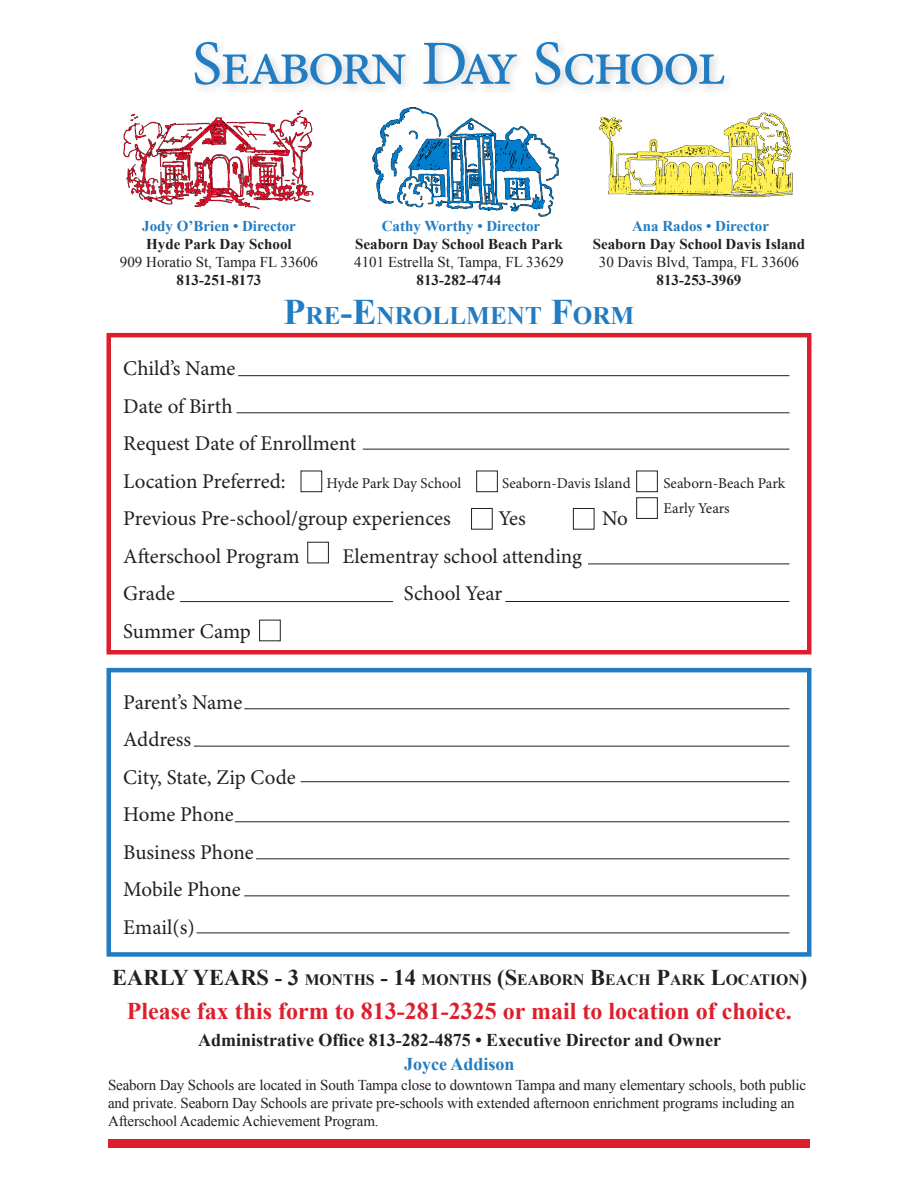
<style>
.page{position:relative;width:918px;height:1188px;background:#fff}
.page>*{position:absolute;margin:0;border:0;box-sizing:border-box;transform-origin:0 0}
.t1{font:63px "Minion Pro";letter-spacing:-.05em;color:#227cc1}
.t2{font:700 25.2px "Times New Roman";color:#227cc1}
.t3{font:700 24px "Times New Roman";color:#dd1e2c}
.t4{font:21px "Minion Pro";letter-spacing:-.005em;color:#231f20}
.t5{font:700 18px "Times New Roman";color:#231f20}
.t6{font:700 18px "Times New Roman";color:#227cc1}
.t7{font:700 15.75px "Times New Roman";color:#231f20}
.t8{font:15px/18px "Times New Roman";letter-spacing:-.01em;color:#231f20}
.t9{font:700 15px "Times New Roman";color:#231f20}
.t10{font:15px "Minion Pro";letter-spacing:.005em;color:#231f20}
.t11{font:700 15px "Times New Roman";color:#227cc1}
.s1{font-size:36px}
.s2{font-size:22.5px}
</style>
<div class="page">
<div style="left:106px;top:668px;width:706px;height:289px;border:4px solid #227cc1"></div>
<div style="left:190px;top:37px;width:545px;height:59px;background:#231f20;opacity:.2"></div>
<img style="left:123px;top:110px;width:191px;height:100px">
<img style="left:372px;top:107px;width:186px;height:113px">
<img style="left:599px;top:112px;width:194px;height:86px">
<div style="left:109px;top:1140px;width:701px;height:8px;background:#dd1e2c"></div>
<div style="left:106px;top:333px;width:706px;height:322px;border:4px solid #dd1e2c"></div>
<hr style="left:238px;top:375px;width:551px;height:1px;background:#231f20">
<hr style="left:237px;top:412px;width:552px;height:1px;background:#231f20">
<hr style="left:244px;top:708px;width:545px;height:1px;background:#231f20">
<hr style="left:194px;top:746px;width:595px;height:1px;background:#231f20">
<hr style="left:301px;top:781px;width:488px;height:1px;background:#231f20">
<hr style="left:235px;top:821px;width:554px;height:1px;background:#231f20">
<hr style="left:256px;top:858px;width:533px;height:1px;background:#231f20">
<hr style="left:244px;top:895px;width:545px;height:1px;background:#231f20">
<hr style="left:197px;top:933px;width:592px;height:1px;background:#231f20">
<hr style="left:363px;top:449px;width:426px;height:1px;background:#231f20">
<hr style="left:588px;top:564px;width:201px;height:1px;background:#231f20">
<hr style="left:505px;top:601px;width:284px;height:1px;background:#231f20">
<hr style="left:180px;top:601px;width:213px;height:1px;background:#231f20">
<div style="left:471px;top:508px;width:22px;height:22px;border:1px solid #231f20"></div>
<div style="left:307px;top:542px;width:22px;height:21px;border:1px solid #231f20"></div>
<div style="left:259px;top:620px;width:22px;height:21px;border:1px solid #231f20"></div>
<div style="left:301px;top:471px;width:21px;height:21px;border:1px solid #231f20"></div>
<div style="left:476px;top:471px;width:22px;height:21px;border:1px solid #231f20"></div>
<div style="left:636px;top:471px;width:22px;height:21px;border:1px solid #231f20"></div>
<div style="left:636px;top:497px;width:22px;height:22px;border:1px solid #231f20"></div>
<div style="left:573px;top:508px;width:21px;height:22px;border:1px solid #231f20"></div>
<p class="t1" style="left:192px;top:26px;width:535px">Seaborn Day School</p>
<p class="t11" style="left:142px;top:215px;width:155px">Jody O’Brien • Director</p>
<p class="t9" style="left:146px;top:233px;width:147px">Hyde Park Day School</p>
<p class="t8" style="left:120px;top:252px;width:200px">909 Horatio St, Tampa FL 33606</p>
<p class="t9" style="left:177px;top:269px;width:86px">813-251-8173</p>
<p class="t11" style="left:382px;top:215px;width:160px">Cathy Worthy • Director</p>
<p class="t9" style="left:355px;top:233px;width:209px">Seaborn Day School Beach Park</p>
<p class="t8" style="left:354px;top:252px;width:211px">4101 Estrella St, Tampa, FL 33629</p>
<p class="t9" style="left:417px;top:269px;width:86px">813-282-4744</p>
<p class="t11" style="left:632px;top:215px;width:139px">Ana Rados • Director</p>
<p class="t9" style="left:593px;top:233px;width:214px">Seaborn Day School Davis Island</p>
<p class="t8" style="left:599px;top:252px;width:202px">30 Davis Blvd, Tampa, FL 33606</p>
<p class="t9" style="left:657px;top:269px;width:86px">813-253-3969</p>
<p class="t2" style="left:284px;top:298px;width:352px"><span class="s1">P</span>RE<span class="s1">-E</span>NROLLMENT <span class="s1">F</span>ORM</p>
<p class="t4" style="left:123px;top:356px;width:114px">Child’s Name</p>
<p class="t4" style="left:123px;top:394px;width:111px">Date of Birth</p>
<p class="t4" style="left:123px;top:431px;width:234px">Request Date of Enrollment</p>
<p class="t4" style="left:123px;top:469px;width:164px">Location Preferred:</p>
<p class="t10" style="left:326px;top:474px;width:136px">Hyde Park Day School</p>
<p class="t10" style="left:502px;top:474px;width:130px">Seaborn-Davis Island</p>
<p class="t10" style="left:663px;top:474px;width:123px">Seaborn-Beach Park</p>
<p class="t4" style="left:123px;top:506px;width:329px">Previous Pre-school/group experiences</p>
<p class="t4" style="left:499px;top:506px;width:29px">Yes</p>
<p class="t4" style="left:602px;top:506px;width:27px">No</p>
<p class="t4" style="left:123px;top:544px;width:178px">Afterschool Program</p>
<p class="t4" style="left:342px;top:544px;width:241px">Elementray school attending</p>
<p class="t4" style="left:123px;top:581px;width:53px">Grade</p>
<p class="t4" style="left:404px;top:581px;width:100px">School Year</p>
<p class="t4" style="left:123px;top:619px;width:129px">Summer Camp</p>
<p class="t10" style="left:664px;top:499px;width:68px">Early Years</p>
<p class="t4" style="left:123px;top:690px;width:121px">Parent’s Name</p>
<p class="t4" style="left:123px;top:727px;width:69px">Address</p>
<p class="t4" style="left:123px;top:765px;width:174px">City, State, Zip Code</p>
<p class="t4" style="left:123px;top:802px;width:112px">Home Phone</p>
<p class="t4" style="left:123px;top:840px;width:132px">Business Phone</p>
<p class="t4" style="left:123px;top:877px;width:119px">Mobile Phone</p>
<p class="t4" style="left:123px;top:915px;width:73px">Email(s)</p>
<p class="t7" style="left:112px;top:969px;width:697px"><span class="s2">EARLY YEARS - 3</span> MONTHS <span class="s2">- 14</span> MONTHS <span class="s2">(S</span>EABORN <span class="s2">B</span>EACH <span class="s2">P</span>ARK <span class="s2">L</span>OCATION<span class="s2">)</span></p>
<p class="t3" style="left:127px;top:994px;width:666px">Please fax this form to 813-281-2325 or mail to location of choice.</p>
<p class="t5" style="left:198px;top:1027px;width:525px">Administrative Office 813-282-4875 • Executive Director and Owner</p>
<p class="t6" style="left:404px;top:1051px;width:112px">Joyce Addison</p>
<p class="t8" style="left:108px;top:1076px;width:700px">Seaborn Day Schools are located in South Tampa close to downtown Tampa and many elementary schools, both public and private. Seaborn Day Schools are private pre-schools with extended afternoon enrichment programs including an<br>Afterschool Academic Achievement Program.</p>
</div>
